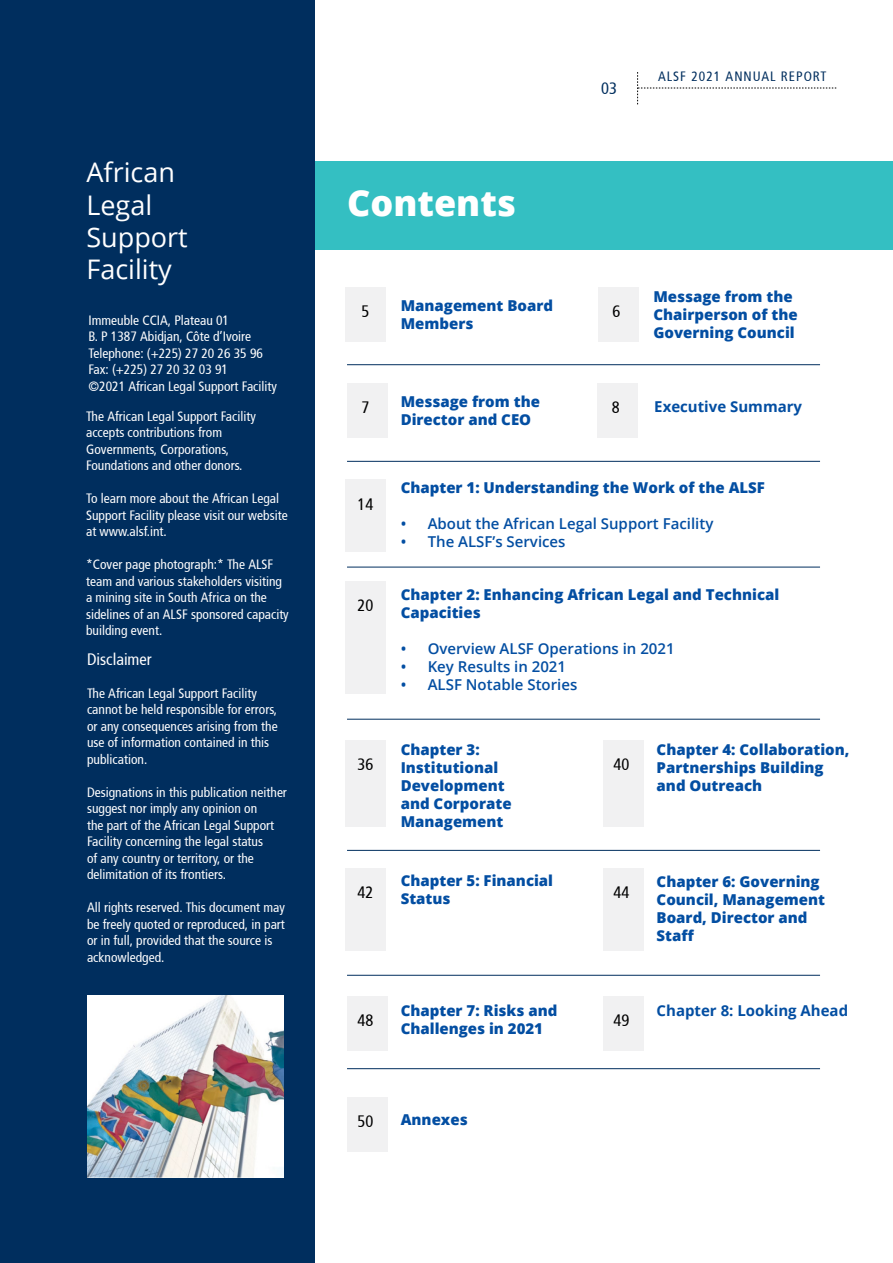
<style>
.page{position:relative;width:893px;height:1263px;background:#fff}
.page>*{position:absolute;margin:0;border:0;box-sizing:border-box;transform-origin:0 0}
.t1{font:800 36px "Open Sans";color:#fff}
.t2{font:27px/32.4px "Open Sans";color:#fff}
.t3{font:16.5px "Articulate Narrow";color:#000}
.t4{font:16.5px "Articulate Narrow";color:#fff}
.t5{font:16.5px "Articulate Narrow";color:#002e5e}
.t6{font:800 15px/18px "Open Sans";color:#034ea2}
.t7{font:600 15px "Open Sans";color:#034ea2}
.t8{font:700 15px "Open Sans";color:#034ea2}
.t9{font:13.5px/16.5px "Articulate Narrow";color:#fff}
.t10{font:13.5px "Articulate Narrow";letter-spacing:.075em;color:#002e5e}
</style>
<div class="page">
<svg style="left:637px;top:72px;width:199px;height:32px"></svg>
<div style="left:315px;top:161px;width:578px;height:89px;background:#34bfc2"></div>
<div style="left:0;top:0;width:315px;height:1263px;background:#002e5e"></div>
<div style="left:598px;top:287px;width:40px;height:55px;background:#f1f1f2"></div>
<hr style="left:347px;top:364px;width:473px;height:1px;background:#002e5e">
<div style="left:345px;top:287px;width:41px;height:55px;background:#f1f1f2"></div>
<hr style="left:347px;top:461px;width:473px;height:1px;background:#002e5e">
<hr style="left:347px;top:567px;width:473px;height:1px;background:#002e5e">
<div style="left:345px;top:480px;width:41px;height:72px;background:#f1f1f2"></div>
<hr style="left:347px;top:719px;width:473px;height:1px;background:#002e5e">
<div style="left:345px;top:581px;width:41px;height:112px;background:#f1f1f2"></div>
<hr style="left:347px;top:850px;width:473px;height:1px;background:#002e5e">
<div style="left:345px;top:740px;width:41px;height:87px;background:#f1f1f2"></div>
<div style="left:603px;top:740px;width:40px;height:87px;background:#f1f1f2"></div>
<hr style="left:347px;top:975px;width:473px;height:1px;background:#002e5e">
<div style="left:345px;top:868px;width:41px;height:82px;background:#f1f1f2"></div>
<div style="left:603px;top:868px;width:40px;height:82px;background:#f1f1f2"></div>
<div style="left:347px;top:383px;width:41px;height:55px;background:#f1f1f2"></div>
<div style="left:597px;top:383px;width:41px;height:55px;background:#f1f1f2"></div>
<div style="left:347px;top:996px;width:41px;height:54px;background:#f1f1f2"></div>
<div style="left:603px;top:996px;width:40px;height:54px;background:#f1f1f2"></div>
<div style="left:347px;top:1097px;width:41px;height:55px;background:#f1f1f2"></div>
<hr style="left:347px;top:1068px;width:473px;height:1px;background:#002e5e">
<img style="left:87px;top:996px;width:196px;height:181px">
<h2 class="t2" style="left:86px;top:156px;width:103px">African<br>Legal<br>Support<br>Facility</h2>
<p class="t9" style="left:88px;top:312px;width:190px">Immeuble CCIA, Plateau 01<br>B. P 1387 Abidjan, Côte d’Ivoire<br>Telephone: (+225) 27 20 26 35 96<br>Fax: (+225) 27 20 32 03 91<br>©2021 African Legal Support Facility</p>
<p class="t9" style="left:86px;top:408px;width:171px">The African Legal Support Facility accepts contributions from<br>Governments, Corporations,<br>Foundations and other donors.</p>
<p class="t9" style="left:86px;top:490px;width:203px">To learn more about the African Legal<br>Support Facility please visit our website at www.alsf.int.</p>
<p class="t9" style="left:86px;top:556px;width:204px">*Cover page photograph:* The ALSF team and various stakeholders visiting a mining site in South Africa on the sidelines of an ALSF sponsored capacity building event.</p>
<p class="t4" style="left:87px;top:650px;width:66px">Disclaimer</p>
<p class="t9" style="left:87px;top:685px;width:192px">The African Legal Support Facility cannot be held responsible for errors, or any consequences arising from the use of information contained in this publication.</p>
<p class="t9" style="left:87px;top:784px;width:201px">Designations in this publication neither suggest nor imply any opinion on<br>the part of the African Legal Support Facility concerning the legal status<br>of any country or territory, or the delimitation of its frontiers.</p>
<p class="t9" style="left:87px;top:899px;width:199px">All rights reserved. This document may be freely quoted or reproduced, in part or in full, provided that the source is acknowledged.</p>
<p class="t5" style="left:601px;top:79px;width:18px">03</p>
<p class="t10" style="left:658px;top:68px;width:170px">ALSF 2021 Annual Report</p>
<h1 class="t1" style="left:347px;top:176px;width:171px">Contents</h1>
<p class="t3" style="left:362px;top:302px;width:9px">5</p>
<p class="t6" style="left:401px;top:296px;width:154px">Management Board</p>
<p class="t3" style="left:612px;top:302px;width:9px">6</p>
<p class="t6" style="left:401px;top:314px;width:74px">Members</p>
<p class="t6" style="left:653px;top:287px;width:146px">Message from the<br>Chairperson of the<br>Governing Council</p>
<p class="t6" style="left:401px;top:392px;width:141px">Message from the<br>Director and CEO</p>
<p class="t8" style="left:654px;top:396px;width:149px">Executive Summary</p>
<p class="t3" style="left:362px;top:398px;width:9px">7</p>
<p class="t3" style="left:612px;top:398px;width:9px">8</p>
<p class="t3" style="left:358px;top:494px;width:17px">14</p>
<p class="t6" style="left:401px;top:478px;width:366px">Chapter 1: Understanding the Work of the ALSF</p>
<p class="t7" style="left:401px;top:514px;width:314px">• About the African Legal Support Facility</p>
<p class="t7" style="left:401px;top:532px;width:166px">• The ALSF’s Services</p>
<p class="t3" style="left:358px;top:596px;width:17px">20</p>
<p class="t6" style="left:401px;top:584px;width:380px">Chapter 2: Enhancing African Legal and Technical<br>Capacities</p>
<p class="t7" style="left:401px;top:638px;width:275px">• Overview ALSF Operations in 2021</p>
<p class="t7" style="left:401px;top:656px;width:167px">• Key Results in 2021</p>
<p class="t7" style="left:401px;top:674px;width:178px">• ALSF Notable Stories</p>
<p class="t6" style="left:401px;top:740px;width:113px">Chapter 3:<br>Institutional<br>Development and Corporate<br>Management</p>
<p class="t6" style="left:657px;top:740px;width:194px">Chapter 4: Collaboration,<br>Partnerships Building and Outreach</p>
<p class="t3" style="left:358px;top:754px;width:17px">36</p>
<p class="t3" style="left:613px;top:754px;width:17px">40</p>
<p class="t6" style="left:401px;top:870px;width:154px">Chapter 5: Financial<br>Status</p>
<p class="t6" style="left:657px;top:871px;width:170px">Chapter 6: Governing<br>Council, Management<br>Board, Director and<br>Staff</p>
<p class="t3" style="left:358px;top:882px;width:17px">42</p>
<p class="t3" style="left:613px;top:882px;width:17px">44</p>
<p class="t6" style="left:401px;top:1000px;width:158px">Chapter 7: Risks and<br>Challenges in 2021</p>
<p class="t8" style="left:657px;top:1000px;width:193px">Chapter 8: Looking Ahead</p>
<p class="t3" style="left:358px;top:1010px;width:17px">48</p>
<p class="t3" style="left:613px;top:1010px;width:17px">49</p>
<p class="t3" style="left:358px;top:1112px;width:17px">50</p>
<p class="t6" style="left:401px;top:1109px;width:68px">Annexes</p>
</div>
